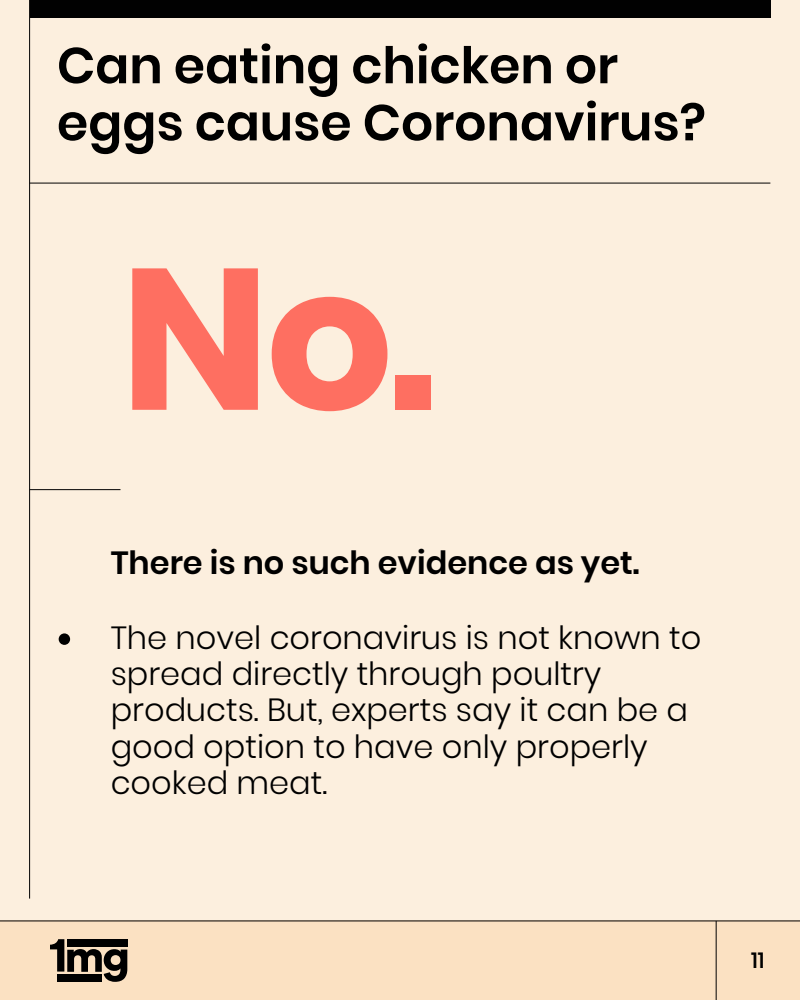
<style>
.page{position:relative;width:800px;height:1000px;background:#fcefde}
.page>*{position:absolute;margin:0;border:0;box-sizing:border-box;transform-origin:0 0}
.t1{font:700 200px "Poppins";color:#fe6f61}
.t2{font:600 50.4px/57.1px "Poppins";color:#000}
.t3{font:300 32px/36.4px "Poppins";color:#000}
.t4{font:600 32px "Poppins";color:#000}
.t5{font:500 22px "Poppins";color:#000}
</style>
<div class="page">
<hr style="left:30px;top:183px;width:740px;height:1px;background:#010101">
<hr style="left:29px;top:0;width:1px;height:899px;background:#010101">
<div style="left:0;top:921px;width:800px;height:79px;background:#fbe1c2"></div>
<svg style="left:50px;top:939px;width:77px;height:43px"></svg>
<div style="left:57px;top:975px;width:45px;height:7px;background:#000"></div>
<div style="left:67px;top:939px;width:60px;height:7px;background:#000"></div>
<div style="left:30px;top:0;width:740px;height:18px;background:#010101"></div>
<hr style="left:0;top:920px;width:800px;height:1px;background:#010101">
<hr style="left:716px;top:921px;width:1px;height:79px;background:#010101">
<div style="left:59px;top:633px;width:11px;height:12px;background:#000;border-radius:50%"></div>
<hr style="left:30px;top:489px;width:90px;height:1px;background:#010101">
<h2 class="t2" style="left:57px;top:37px;width:650px">Can eating chicken or eggs cause Coronavirus?</h2>
<h1 class="t1" style="left:120px;top:200px;width:318px">No.</h1>
<p class="t4" style="left:111px;top:540px;width:531px">There is no such evidence as yet.</p>
<p class="t3" style="left:111px;top:619px;width:592px">The novel coronavirus is not known to spread directly through poultry products. But, experts say it can be a good option to have only properly cooked meat.</p>
<p class="t5" style="left:751px;top:945px;width:15px">11</p>
</div>
